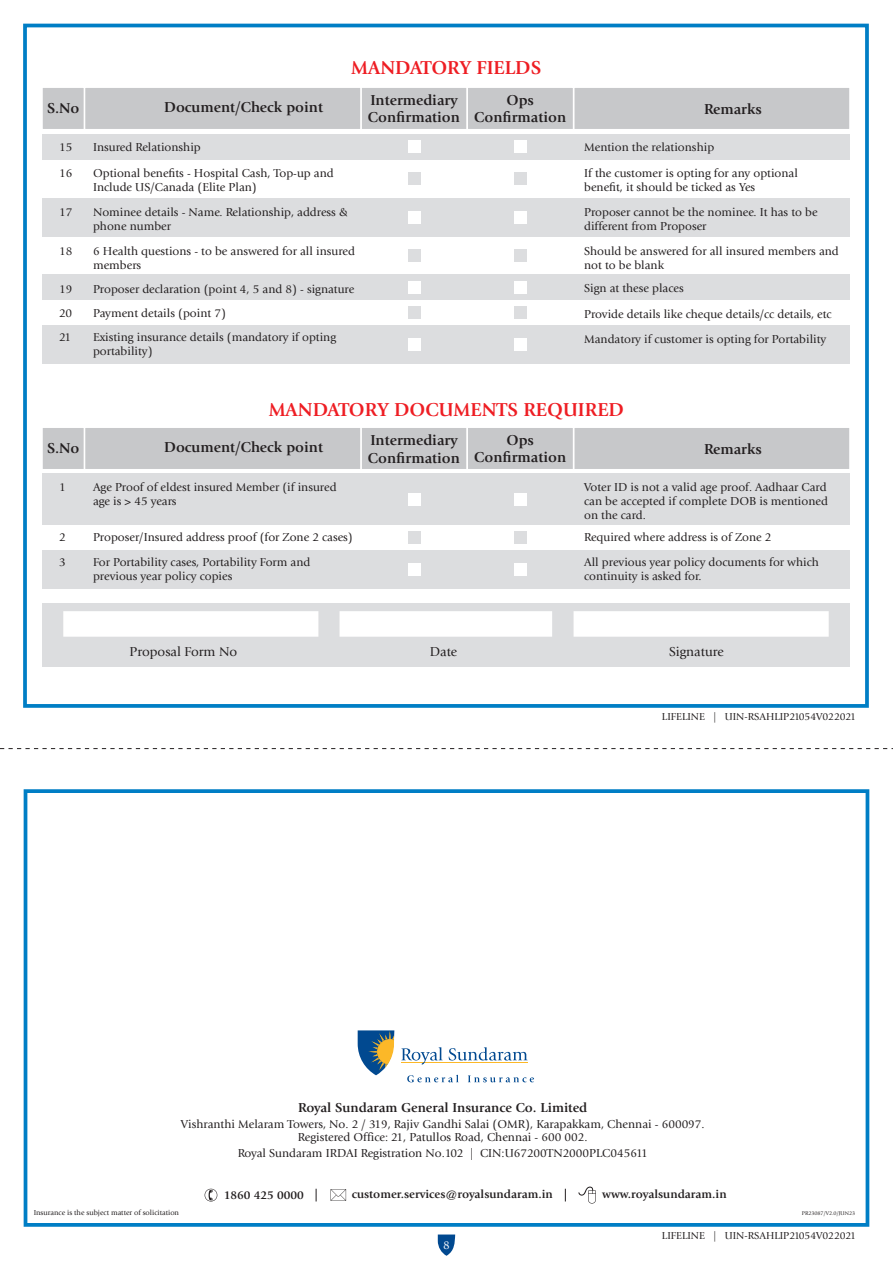
<style>
.page{position:relative;width:893px;height:1263px;background:#fff}
.page>*{position:absolute;margin:0;border:0;box-sizing:border-box;transform-origin:0 0}
.t1{font:700 19.5px "Giovanni";color:#ee1d23}
.t2{font:700 15px/17.5px "Giovanni";color:#231f20}
.t3{font:700 13.5px "Giovanni";color:#231f20}
.t4{font:13.5px "Giovanni";color:#231f20}
.t5{font:12px/13.8px "Giovanni";color:#231f20}
.t6{font:700 12px "Giovanni";color:#231f20}
.t7{font:12px "Giovanni";color:#fff}
.t8{font:10.5px "Giovanni";color:#231f20}
.t9{font:7.5px "Giovanni";color:#231f20}
.t10{font:5.55px "Giovanni";color:#231f20}
</style>
<div class="page">
<div style="left:574px;top:550px;width:276px;height:39px;background:#dcdddf"></div>
<div style="left:361px;top:550px;width:106px;height:39px;background:#dcdddf"></div>
<div style="left:42px;top:550px;width:43px;height:39px;background:#dcdddf"></div>
<div style="left:467px;top:550px;width:107px;height:39px;background:#dcdddf"></div>
<div style="left:85px;top:550px;width:276px;height:39px;background:#dcdddf"></div>
<div style="left:574px;top:134px;width:276px;height:26px;background:#dcdddf"></div>
<div style="left:574px;top:198px;width:276px;height:38px;background:#dcdddf"></div>
<div style="left:574px;top:275px;width:276px;height:25px;background:#dcdddf"></div>
<div style="left:574px;top:326px;width:276px;height:38px;background:#dcdddf"></div>
<div style="left:23px;top:24px;width:846px;height:684px;border:4px solid #007ec5"></div>
<div style="left:361px;top:134px;width:106px;height:26px;background:#dcdddf"></div>
<div style="left:42px;top:134px;width:43px;height:26px;background:#dcdddf"></div>
<div style="left:467px;top:134px;width:107px;height:26px;background:#dcdddf"></div>
<div style="left:85px;top:134px;width:276px;height:26px;background:#dcdddf"></div>
<div style="left:361px;top:198px;width:106px;height:38px;background:#dcdddf"></div>
<div style="left:42px;top:198px;width:43px;height:38px;background:#dcdddf"></div>
<div style="left:467px;top:198px;width:107px;height:38px;background:#dcdddf"></div>
<div style="left:85px;top:198px;width:276px;height:38px;background:#dcdddf"></div>
<div style="left:361px;top:275px;width:106px;height:25px;background:#dcdddf"></div>
<div style="left:42px;top:275px;width:43px;height:25px;background:#dcdddf"></div>
<div style="left:467px;top:275px;width:107px;height:25px;background:#dcdddf"></div>
<div style="left:85px;top:275px;width:276px;height:25px;background:#dcdddf"></div>
<div style="left:361px;top:326px;width:106px;height:38px;background:#dcdddf"></div>
<div style="left:42px;top:326px;width:43px;height:38px;background:#dcdddf"></div>
<div style="left:467px;top:326px;width:107px;height:38px;background:#dcdddf"></div>
<div style="left:85px;top:326px;width:276px;height:38px;background:#dcdddf"></div>
<div style="left:42px;top:428px;width:808px;height:41px;background:#c7c8ca"></div>
<div style="left:574px;top:474px;width:276px;height:51px;background:#dcdddf"></div>
<div style="left:361px;top:474px;width:106px;height:51px;background:#dcdddf"></div>
<div style="left:42px;top:474px;width:43px;height:51px;background:#dcdddf"></div>
<div style="left:467px;top:474px;width:107px;height:51px;background:#dcdddf"></div>
<div style="left:85px;top:474px;width:276px;height:51px;background:#dcdddf"></div>
<div style="left:42px;top:88px;width:808px;height:41px;background:#c7c8ca"></div>
<div style="left:408px;top:141px;width:12px;height:12px;background:#fff"></div>
<div style="left:408px;top:211px;width:12px;height:12px;background:#fff"></div>
<div style="left:408px;top:281px;width:12px;height:13px;background:#fff"></div>
<div style="left:408px;top:338px;width:12px;height:13px;background:#fff"></div>
<div style="left:408px;top:493px;width:12px;height:13px;background:#fff"></div>
<div style="left:408px;top:563px;width:12px;height:13px;background:#fff"></div>
<div style="left:408px;top:306px;width:12px;height:13px;background:#dcdddf"></div>
<div style="left:408px;top:531px;width:12px;height:13px;background:#dcdddf"></div>
<div style="left:408px;top:249px;width:12px;height:13px;background:#dcdddf"></div>
<div style="left:408px;top:172px;width:12px;height:13px;background:#dcdddf"></div>
<div style="left:514px;top:141px;width:13px;height:12px;background:#fff"></div>
<div style="left:514px;top:211px;width:13px;height:12px;background:#fff"></div>
<div style="left:514px;top:281px;width:13px;height:13px;background:#fff"></div>
<div style="left:514px;top:338px;width:13px;height:13px;background:#fff"></div>
<div style="left:514px;top:493px;width:13px;height:13px;background:#fff"></div>
<div style="left:514px;top:563px;width:13px;height:13px;background:#fff"></div>
<div style="left:514px;top:306px;width:13px;height:13px;background:#dcdddf"></div>
<div style="left:514px;top:531px;width:13px;height:13px;background:#dcdddf"></div>
<div style="left:514px;top:249px;width:13px;height:13px;background:#dcdddf"></div>
<div style="left:514px;top:172px;width:13px;height:13px;background:#dcdddf"></div>
<div style="left:42px;top:603px;width:808px;height:64px;background:#dcdddf"></div>
<div style="left:63px;top:611px;width:255px;height:26px;background:#fff"></div>
<div style="left:340px;top:611px;width:212px;height:26px;background:#fff"></div>
<div style="left:574px;top:611px;width:255px;height:26px;background:#fff"></div>
<div style="left:24px;top:789px;width:845px;height:438px;border:4px solid #007ec5"></div>
<svg style="left:0;top:748px;width:893px;height:1px"></svg>
<svg style="left:438px;top:1234px;width:17px;height:22px"></svg>
<hr style="left:401px;top:1062px;width:127px;height:1px;background:#fcb828">
<svg style="left:401px;top:1047px;width:42px;height:17px"></svg>
<svg style="left:449px;top:1047px;width:78px;height:13px"></svg>
<svg style="left:358px;top:1030px;width:36px;height:45px"></svg>
<svg style="left:407px;top:1075px;width:52px;height:7px"></svg>
<svg style="left:468px;top:1075px;width:66px;height:7px"></svg>
<svg style="left:205px;top:1189px;width:12px;height:12px"></svg>
<svg style="left:330px;top:1189px;width:16px;height:12px"></svg>
<svg style="left:578px;top:1186px;width:18px;height:17px"></svg>
<svg style="left:316px;top:1189px;width:1px;height:12px"></svg>
<svg style="left:565px;top:1189px;width:1px;height:12px"></svg>
<h1 class="t1" style="left:351px;top:60px;width:192px">MANDATORY FIELDS</h1>
<p class="t2" style="left:47px;top:101px;width:34px">S.No</p>
<p class="t2" style="left:368px;top:93px;width:93px">Intermediary<br>Confirmation</p>
<p class="t2" style="left:474px;top:92px;width:93px;text-align:center">Ops<br>Confirmation</p>
<p class="t2" style="left:164px;top:100px;width:160px">Document/Check point</p>
<p class="t2" style="left:704px;top:101px;width:59px">Remarks</p>
<p class="t5" style="left:59px;top:142px;width:15px">15</p>
<p class="t5" style="left:93px;top:142px;width:109px">Insured Relationship</p>
<p class="t5" style="left:59px;top:167px;width:15px">16</p>
<p class="t5" style="left:93px;top:167px;width:242px">Optional benefits - Hospital Cash, Top-up and<br>Include US/Canada (Elite Plan)</p>
<p class="t5" style="left:59px;top:206px;width:15px">17</p>
<p class="t5" style="left:93px;top:206px;width:256px">Nominee details - Name. Relationship, address &amp; phone number</p>
<p class="t5" style="left:59px;top:245px;width:15px">18</p>
<p class="t5" style="left:93px;top:245px;width:263px">6 Health questions - to be answered for all insured members</p>
<p class="t5" style="left:59px;top:283px;width:15px">19</p>
<p class="t5" style="left:93px;top:283px;width:263px">Proposer declaration (point 4, 5 and 8) - signature</p>
<p class="t5" style="left:59px;top:307px;width:15px">20</p>
<p class="t5" style="left:93px;top:307px;width:134px">Payment details (point 7)</p>
<p class="t5" style="left:59px;top:331px;width:14px">21</p>
<p class="t5" style="left:93px;top:331px;width:245px">Existing insurance details (mandatory if opting portability)</p>
<p class="t5" style="left:584px;top:136px;width:215px;line-height:25.3px">Mention the relationship<br>If the customer is opting for any optional</p>
<p class="t5" style="left:584px;top:175px;width:235px;line-height:25.3px">benefit, it should be ticked as Yes<br>Proposer cannot be the nominee. It has to be</p>
<p class="t5" style="left:584px;top:214px;width:256px;line-height:25.3px">different from Proposer<br>Should be answered for all insured members and</p>
<p class="t5" style="left:584px;top:254px;width:101px;line-height:23.4px">not to be blank<br>Sign at these places</p>
<p class="t5" style="left:584px;top:302px;width:249px;line-height:25.3px">Provide details like cheque details/cc details, etc<br>Mandatory if customer is opting for Portability</p>
<h1 class="t1" style="left:269px;top:402px;width:357px">MANDATORY DOCUMENTS REQUIRED</h1>
<p class="t2" style="left:47px;top:441px;width:34px">S.No</p>
<p class="t2" style="left:368px;top:433px;width:93px">Intermediary<br>Confirmation</p>
<p class="t2" style="left:474px;top:432px;width:93px;text-align:center">Ops<br>Confirmation</p>
<p class="t2" style="left:164px;top:440px;width:160px">Document/Check point</p>
<p class="t2" style="left:704px;top:441px;width:59px">Remarks</p>
<p class="t5" style="left:584px;top:482px;width:245px;text-align:justify">Voter ID is not a valid age proof. Aadhaar Card can be accepted if complete DOB is mentioned on the card.</p>
<p class="t5" style="left:584px;top:525px;width:236px;line-height:25.3px">Required where address is of Zone 2<br>All previous year policy documents for which</p>
<p class="t5" style="left:584px;top:570px;width:119px">continuity is asked for.</p>
<p class="t5" style="left:59px;top:482px;width:8px">1</p>
<p class="t5" style="left:93px;top:482px;width:245px">Age Proof of eldest insured Member (if insured age is &gt; 45 years</p>
<p class="t5" style="left:59px;top:531px;width:8px">2</p>
<p class="t5" style="left:93px;top:531px;width:261px">Proposer/Insured address proof (for Zone 2 cases)</p>
<p class="t5" style="left:59px;top:556px;width:8px">3</p>
<p class="t5" style="left:93px;top:556px;width:219px">For Portability cases, Portability Form and previous year policy copies</p>
<p class="t4" style="left:130px;top:646px;width:109px">Proposal Form No</p>
<p class="t4" style="left:430px;top:646px;width:29px">Date</p>
<p class="t4" style="left:669px;top:646px;width:56px">Signature</p>
<p class="t8" style="left:662px;top:713px;width:195px">LIFELINE | UIN-RSAHLIP21054V022021</p>
<p class="t3" style="left:298px;top:1102px;width:291px">Royal Sundaram General Insurance Co. Limited</p>
<p class="t5" style="left:181px;top:1118px;width:525px;text-align:center">Vishranthi Melaram Towers, No. 2 / 319, Rajiv Gandhi Salai (OMR), Karapakkam, Chennai - 600097.<br>Registered Office: 21, Patullos Road, Chennai - 600 002.</p>
<p class="t5" style="left:238px;top:1147px;width:411px">Royal Sundaram IRDAI Registration No.102 | CIN:U67200TN2000PLC045611</p>
<p class="t6" style="left:224px;top:1189px;width:82px">1860 425 0000</p>
<p class="t6" style="left:352px;top:1189px;width:203px">customer.services@royalsundaram.in</p>
<p class="t6" style="left:602px;top:1189px;width:126px">www.royalsundaram.in</p>
<p class="t9" style="left:34px;top:1209px;width:147px">Insurance is the subject matter of solicitation</p>
<p class="t10" style="left:802px;top:1211px;width:55px">PR23087/V2.0/JUN23</p>
<p class="t7" style="left:443px;top:1240px;width:8px">8</p>
<p class="t8" style="left:662px;top:1231px;width:195px">LIFELINE | UIN-RSAHLIP21054V022021</p>
</div>
